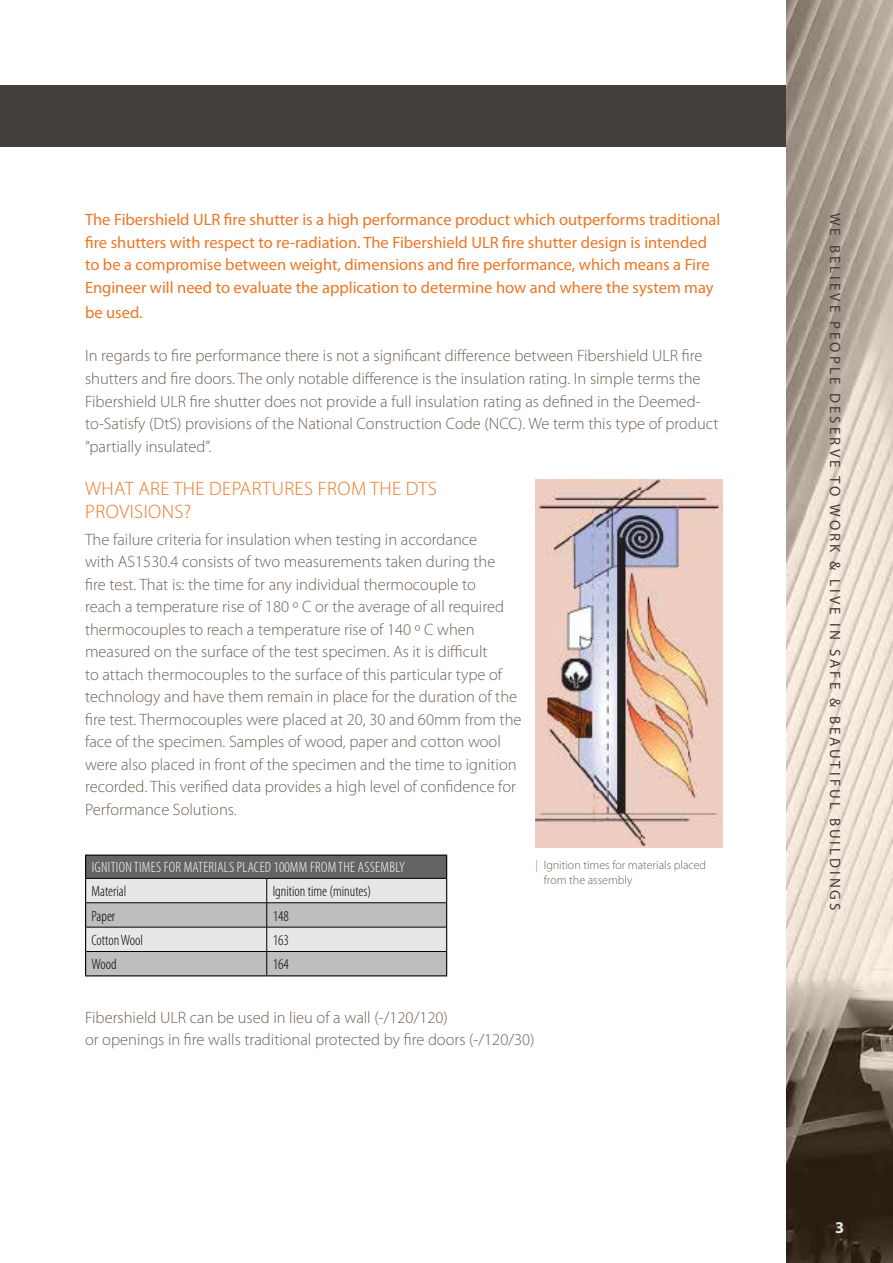
<style>
.page{position:relative;width:893px;height:1263px;background:#fff}
.page>*{position:absolute;margin:0;border:0;box-sizing:border-box;transform-origin:0 0}
.t1{font:300 19.5px/22.5px "Myriad Pro";letter-spacing:.02em;color:#ed7624}
.t2{font:300 16.5px/22.5px "Myriad Pro";color:#6d6055}
.t3{font:16.5px/22.5px "Myriad Pro";color:#ed7624}
.t4{font:700 16.5px "Myriad Pro";color:#e6e7e8}
.t5{font:15px "Myriad Pro";letter-spacing:.2em;color:#423f3c}
.t6{font:300 condensed 15px "Myriad Pro";color:#000}
.t7{font:300 condensed 15px "Myriad Pro";letter-spacing:.02em;color:#fff}
.t8{font:300 12px/14.4px "Myriad Pro";color:#6d6055}
.s1{color:#ed7623}
</style>
<div class="page">
<div style="left:0;top:85px;width:893px;height:62px;background:#423f3c"></div>
<img style="left:787px;top:0;width:106px;height:1263px">
<hr style="left:85px;top:854px;width:182px;height:2px;background:#000">
<hr style="left:267px;top:854px;width:180px;height:2px;background:#000">
<svg style="left:85px;top:856px;width:362px;height:119px;background:#b4b5b7"></svg>
<hr style="left:85px;top:975px;width:182px;height:1px;background:#000">
<hr style="left:267px;top:975px;width:180px;height:1px;background:#000">
<img style="left:535px;top:479px;width:188px;height:368px">
<p class="t3" style="left:85px;top:208px;width:637px">The Fibershield ULR fire shutter is a high performance product which outperforms traditional fire shutters with respect to re-radiation. The Fibershield ULR fire shutter design is intended to be a compromise between weight, dimensions and fire performance, which means a Fire Engineer will need to evaluate the application to determine how and where the system may</p>
<p class="t3" style="left:85px;top:301px;width:59px">be used.</p>
<p class="t2" style="left:85px;top:345px;width:635px">In regards to fire performance there is not a significant difference between Fibershield ULR fire shutters and fire doors. The only notable difference is the insulation rating. In simple terms the Fibershield ULR fire shutter does not provide a full insulation rating as defined in the Deemed&shy;to-Satisfy (DtS) provisions of the National Construction Code (NCC). We term this type of product “partially insulated”.</p>
<p class="t1" style="left:85px;top:477px;width:353px">WHAT ARE THE DEPARTURES FROM THE DTS<br>PROVISIONS?</p>
<p class="t2" style="left:85px;top:528px;width:438px">The failure criteria for insulation when testing in accordance<br>with AS1530.4 consists of two measurements taken during the<br>fire test. That is: the time for any individual thermocouple to<br>reach a temperature rise of 180 º C or the average of all required thermocouples to reach a temperature rise of 140 º C when measured on the surface of the test specimen. As it is difficult<br>to attach thermocouples to the surface of this particular type of technology and have them remain in place for the duration of the fire test. Thermocouples were placed at 20, 30 and 60mm from the face of the specimen. Samples of wood, paper and cotton wool were also placed in front of the specimen and the time to ignition recorded. This verified data provides a high level of confidence for Performance Solutions.</p>
<p class="t7" style="left:92px;top:858px;width:315px">IGNITION TIMES FOR MATERIALS PLACED 100MM FROM THE ASSEMBLY</p>
<p class="t6" style="left:92px;top:882px;width:36px">Material</p>
<p class="t6" style="left:273px;top:882px;width:100px">Ignition time (minutes)</p>
<p class="t6" style="left:92px;top:907px;width:25px">Paper</p>
<p class="t6" style="left:273px;top:907px;width:18px">148</p>
<p class="t6" style="left:92px;top:931px;width:53px">Cotton Wool</p>
<p class="t6" style="left:273px;top:931px;width:18px">163</p>
<p class="t6" style="left:92px;top:955px;width:27px">Wood</p>
<p class="t6" style="left:273px;top:955px;width:18px">164</p>
<p class="t8" style="left:544px;top:858px;width:164px;text-indent:-9px"><span class="s1">|</span> Ignition times for materials placed from the assembly</p>
<p class="t2" style="left:85px;top:1006px;width:451px">Fibershield ULR can be used in lieu of a wall (-/120/120)<br>or openings in fire walls traditional protected by fire doors (-/120/30)</p>
<p class="t5" style="left:844px;top:213px;width:699px;rotate:90deg">WE BELIEVE PEOPLE DESERVE TO WORK &amp; LIVE IN SAFE &amp; BEAUTIFUL BUILDINGS</p>
<p class="t4" style="left:835px;top:1216px;width:11px">3</p>
</div>
